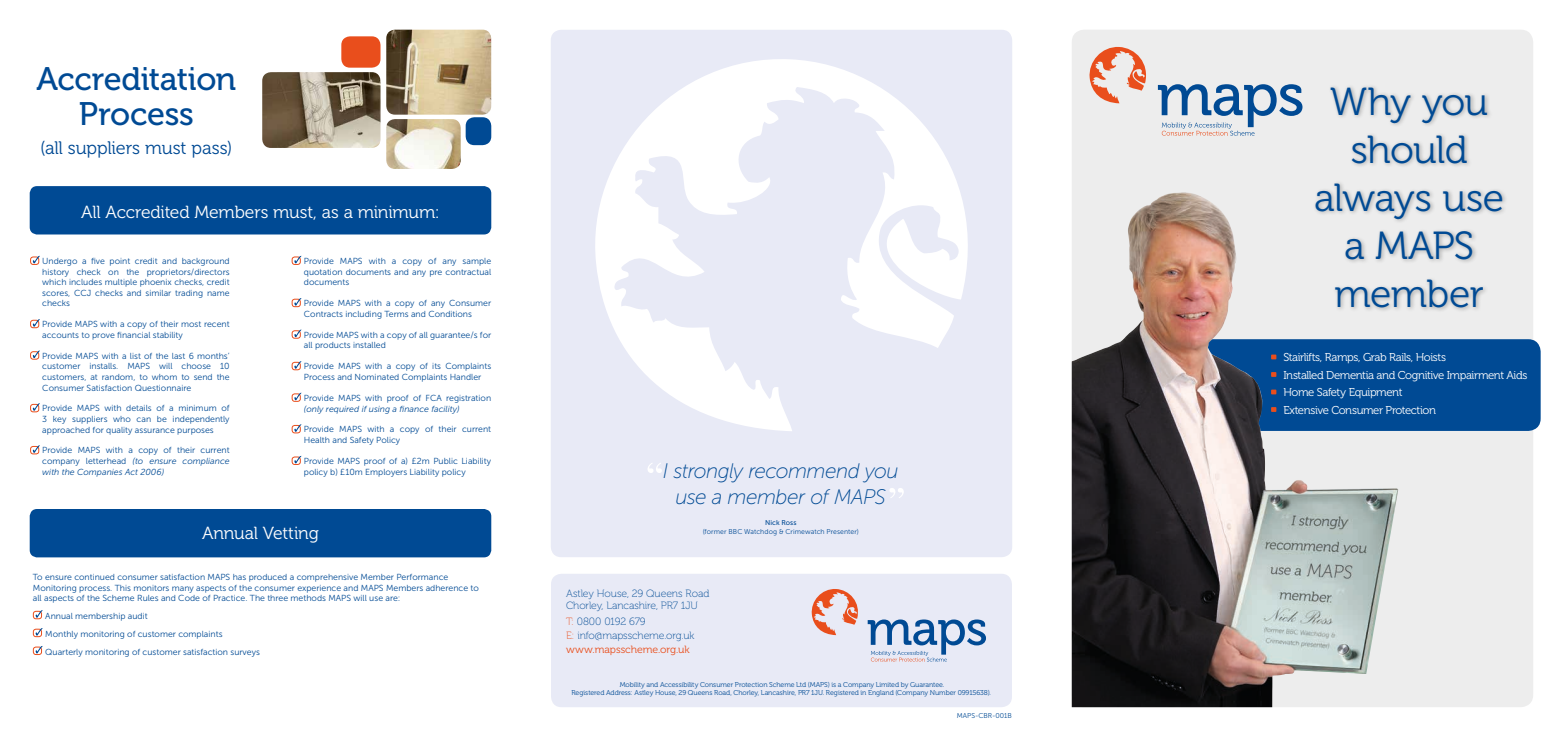
<style>
.page{position:relative;width:1563px;height:737px;background:#fff}
.page>*{position:absolute;margin:0;border:0;box-sizing:border-box;transform-origin:0 0}
.t1{font:39.02px/48.1px "Museo 300";letter-spacing:-.02em;color:#004a94;text-align:center}
.t2{font:32.46px/35px "Museo 500";letter-spacing:-.01em;color:#004a94;text-align:center}
.t3{font:italic 21px/25.4px "Museo Sans 100";letter-spacing:-.03em;color:#004a94;text-align:center}
.t4{font:18.11px "Museo 300";letter-spacing:-.01em;color:#004a94}
.t5{font:17.5px "Museo 300";letter-spacing:-.01em;color:#fff}
.t6{font:11.38px/17.5px "Museo 300";letter-spacing:-.04em;color:#fff}
.t7{font:10.5px/11.4px "Museo 100";letter-spacing:-.01em;color:#004a94}
.t8{font:10.5px "Museo 300";letter-spacing:-.005em;color:#e94e1c}
.t9{font:8.75px/10.6px "Museo Sans 300";color:#004a94}
.t10{font:italic 8.75px "Museo Sans 300";color:#004a94}
.t11{font:7px/8.4px "Museo 300";letter-spacing:-.01em;color:#004a94;text-align:center}
.t12{font:7px "Museo Sans 300";letter-spacing:.005em;color:#004a94}
.t13{font:7px "Museo Sans 500";letter-spacing:.01em;color:#004a94}
.s1{font-style:italic}
.s2{color:#e94e1c}
</style>
<div class="page">
<div style="left:1071px;top:30px;width:462px;height:677px;background:#ededed;border-radius:12px"></div>
<div style="left:30px;top:186px;width:461px;height:48px;background:#004a94;border-radius:7px"></div>
<div style="left:30px;top:509px;width:461px;height:48px;background:#004a94;border-radius:7px"></div>
<div style="left:551px;top:574px;width:461px;height:133px;background:#e8eaf6;border-radius:11px"></div>
<div style="left:33px;top:611px;width:9px;height:8px;border:1px solid #e94e1c;border-radius:3px"></div>
<svg style="left:36px;top:610px;width:7px;height:7px"></svg>
<div style="left:33px;top:628px;width:9px;height:9px;border:1px solid #e94e1c;border-radius:3px"></div>
<svg style="left:36px;top:628px;width:7px;height:7px"></svg>
<div style="left:33px;top:646px;width:9px;height:9px;border:1px solid #e94e1c;border-radius:3px"></div>
<svg style="left:36px;top:646px;width:7px;height:7px"></svg>
<img style="left:262px;top:30px;width:229px;height:139px">
<div style="left:466px;top:117px;width:25px;height:28px;background:#004a94;border-radius:9px"></div>
<div style="left:30px;top:256px;width:9px;height:9px;border:1px solid #e94e1c;border-radius:3px"></div>
<svg style="left:33px;top:256px;width:7px;height:7px"></svg>
<div style="left:30px;top:320px;width:9px;height:8px;border:1px solid #e94e1c;border-radius:3px"></div>
<svg style="left:33px;top:319px;width:7px;height:7px"></svg>
<div style="left:30px;top:351px;width:9px;height:8px;border:1px solid #e94e1c;border-radius:3px"></div>
<svg style="left:33px;top:350px;width:7px;height:8px"></svg>
<div style="left:30px;top:404px;width:9px;height:8px;border:1px solid #e94e1c;border-radius:3px"></div>
<svg style="left:33px;top:403px;width:7px;height:8px"></svg>
<div style="left:30px;top:446px;width:9px;height:8px;border:1px solid #e94e1c;border-radius:3px"></div>
<svg style="left:33px;top:445px;width:7px;height:8px"></svg>
<div style="left:292px;top:256px;width:9px;height:9px;border:1px solid #e94e1c;border-radius:3px"></div>
<svg style="left:294px;top:256px;width:7px;height:7px"></svg>
<div style="left:292px;top:299px;width:9px;height:8px;border:1px solid #e94e1c;border-radius:3px"></div>
<svg style="left:294px;top:298px;width:7px;height:7px"></svg>
<div style="left:292px;top:330px;width:9px;height:9px;border:1px solid #e94e1c;border-radius:3px"></div>
<svg style="left:294px;top:329px;width:7px;height:8px"></svg>
<div style="left:292px;top:362px;width:9px;height:8px;border:1px solid #e94e1c;border-radius:3px"></div>
<svg style="left:294px;top:361px;width:7px;height:8px"></svg>
<div style="left:292px;top:393px;width:9px;height:9px;border:1px solid #e94e1c;border-radius:3px"></div>
<svg style="left:294px;top:393px;width:7px;height:7px"></svg>
<div style="left:292px;top:425px;width:9px;height:8px;border:1px solid #e94e1c;border-radius:3px"></div>
<svg style="left:294px;top:424px;width:7px;height:8px"></svg>
<div style="left:292px;top:456px;width:9px;height:9px;border:1px solid #e94e1c;border-radius:3px"></div>
<svg style="left:294px;top:456px;width:7px;height:7px"></svg>
<div style="left:551px;top:30px;width:461px;height:527px;background:#e8eaf6;border-radius:11px"></div>
<svg style="left:595px;top:59px;width:373px;height:372px"></svg>
<svg style="left:648px;top:463px;width:14px;height:10px"></svg>
<svg style="left:889px;top:488px;width:15px;height:10px"></svg>
<svg style="left:1089px;top:46px;width:57px;height:57px"></svg>
<svg style="left:1158px;top:84px;width:144px;height:52px"></svg>
<svg style="left:811px;top:589px;width:47px;height:46px"></svg>
<svg style="left:867px;top:619px;width:119px;height:42px"></svg>
<div style="left:1312px;top:84px;width:195px;height:229px;background:#1d1d1b;opacity:.35"></div>
<div style="left:1180px;top:339px;width:360px;height:92px;background:#004a94;border-radius:12px"></div>
<img style="left:1071px;top:192px;width:327px;height:515px">
<h2 class="t2" style="left:37px;top:61px;width:201px">Accreditation<br>Process</h2>
<h3 class="t4" style="left:40px;top:138px;width:194px">(all suppliers must pass)</h3>
<h3 class="t5" style="left:81px;top:202px;width:360px">All Accredited Members must, as a minimum:</h3>
<p class="t9" style="left:42px;top:256px;width:189px;text-align:justify">Undergo a five point credit and background history check on the proprietors/directors which includes multiple phoenix checks, credit scores, CCJ checks and similar trading name checks</p>
<p class="t9" style="left:42px;top:319px;width:189px">Provide MAPS with a copy of their most recent accounts to prove financial stability</p>
<p class="t9" style="left:42px;top:350px;width:189px;text-align:justify">Provide MAPS with a list of the last 6 months’ customer installs. MAPS will choose 10 customers, at random, to whom to send the Consumer Satisfaction Questionnaire</p>
<p class="t9" style="left:42px;top:403px;width:189px;text-align:justify">Provide MAPS with details of a minimum of 3 key suppliers who can be independently approached for quality assurance purposes</p>
<p class="t9" style="left:42px;top:445px;width:189px;text-align:justify">Provide MAPS with a copy of their current company letterhead <span class="s1">(to ensure compliance with the Companies Act 2006)</span></p>
<p class="t9" style="left:304px;top:256px;width:189px;text-align:justify">Provide MAPS with a copy of any sample quotation documents and any pre contractual documents</p>
<p class="t9" style="left:304px;top:298px;width:189px">Provide MAPS with a copy of any Consumer<br>Contracts including Terms and Conditions</p>
<p class="t9" style="left:304px;top:329px;width:189px">Provide MAPS with a copy of all guarantee/s for all products installed</p>
<p class="t9" style="left:304px;top:361px;width:189px">Provide MAPS with a copy of its Complaints<br>Process and Nominated Complaints Handler</p>
<p class="t9" style="left:304px;top:392px;width:189px">Provide MAPS with proof of FCA registration</p>
<p class="t10" style="left:304px;top:404px;width:157px">(only required if using a finance facility)</p>
<p class="t9" style="left:304px;top:424px;width:189px">Provide MAPS with a copy of their current<br>Health and Safety Policy</p>
<p class="t9" style="left:304px;top:456px;width:189px">Provide MAPS proof of a) £2m Public Liability policy b) £10m Employers Liability policy</p>
<h3 class="t5" style="left:202px;top:523px;width:118px">Annual Vetting</h3>
<p class="t9" style="left:33px;top:572px;width:447px">To ensure continued consumer satisfaction MAPS has produced a comprehensive Member Performance<br>Monitoring process. This monitors many aspects of the consumer experience and MAPS Members adherence to all aspects of the Scheme Rules and Code of Practice. The three methods MAPS will use are:</p>
<p class="t9" style="left:45px;top:607px;width:216px;line-height:17.8px">Annual membership audit<br>Monthly monitoring of customer complaints<br>Quarterly monitoring of customer satisfaction surveys</p>
<h3 class="t3" style="left:663px;top:458px;width:237px">I strongly recommend you use a member of MAPS</h3>
<p class="t13" style="left:765px;top:519px;width:33px">Nick Ross</p>
<p class="t12" style="left:703px;top:527px;width:158px">(former BBC Watchdog &amp; Crimewatch Presenter)</p>
<p class="t7" style="left:566px;top:588px;width:145px">Astley House, 29 Queens Road<br>Chorley, Lancashire, PR7 1JU</p>
<p class="t7" style="left:566px;top:615px;width:130px;line-height:13.8px"><span class="s2">T:</span> 0800 0192 679<br><span class="s2">E:</span> info@mapsscheme.org.uk</p>
<p class="t8" style="left:566px;top:643px;width:125px">www.mapsscheme.org.uk</p>
<p class="t11" style="left:571px;top:680px;width:421px">Mobility and Accessibility Consumer Protection Scheme Ltd (MAPS) is a Company Limited by Guarantee.<br>Registered Address: Astley House, 29 Queens Road, Chorley, Lancashire, PR7 1JU. Registered in England (Company Number 09915638).</p>
<p class="t12" style="left:957px;top:712px;width:56px">MAPS-CBR-001B</p>
<h1 class="t1" style="left:1314px;top:78px;width:191px">Why you should always use a MAPS member</h1>
<h3 class="t6" style="left:1283px;top:349px;width:245px">Stairlifts, Ramps, Grab Rails, Hoists<br>Installed Dementia and Cognitive Impairment Aids Home Safety Equipment<br>Extensive Consumer Protection</h3>
</div>
